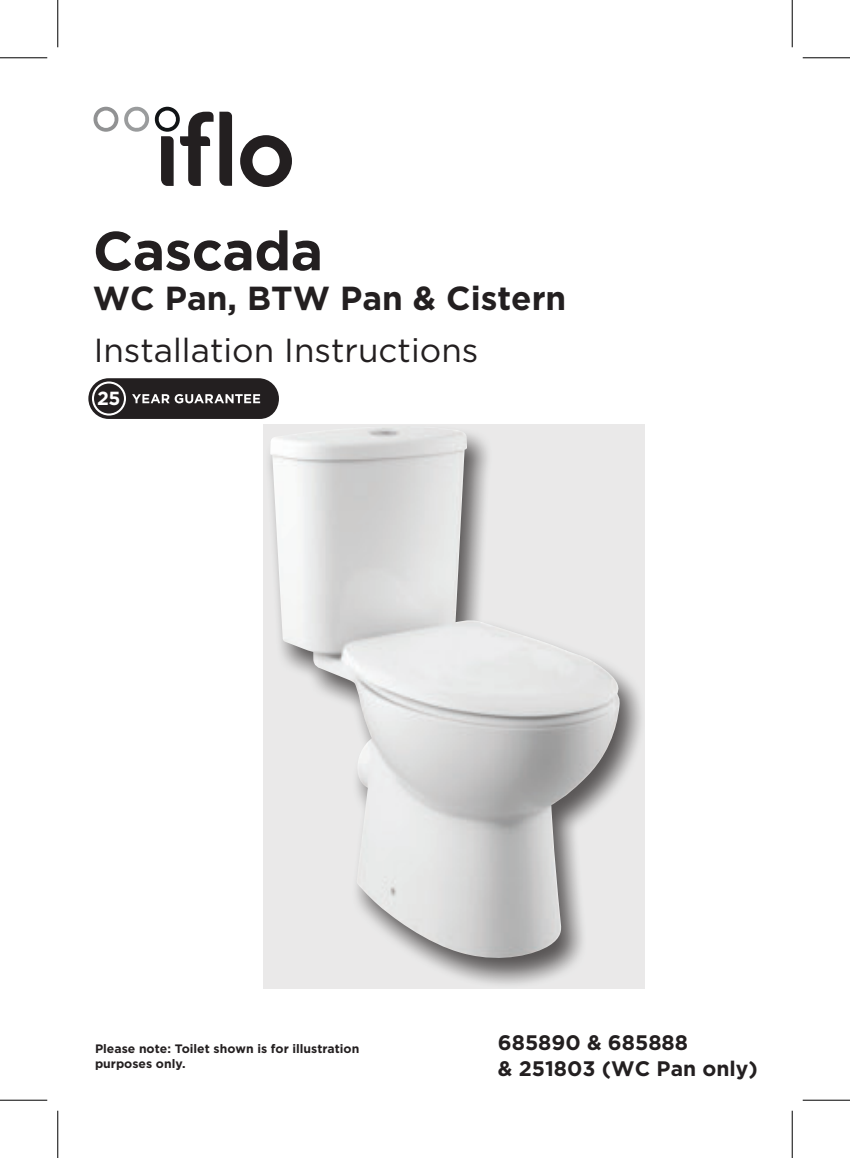
<style>
.page{position:relative;width:850px;height:1158px;background:#fff}
.page>*{position:absolute;margin:0;border:0;box-sizing:border-box;transform-origin:0 0}
.t1{font:700 54.77px "Gotham";letter-spacing:-.01em;color:#231f20}
.t2{font:33.25px "Gotham";color:#231f20}
.t3{font:700 33.25px "Gotham";color:#231f20}
.t4{font:700 21px/25.2px "Gotham";color:#231f20}
.t5{font:700 18.9px "Gotham";color:#fff}
.t6{font:700 12.25px/14.9px "Gotham";color:#231f20}
</style>
<div class="page">
<svg style="left:263px;top:424px;width:381px;height:564px;background:#dfdede"></svg>
<img style="left:270px;top:426px;width:350px;height:531px">
<svg style="left:240px;top:135px;width:52px;height:52px"></svg>
<svg style="left:93px;top:106px;width:139px;height:80px"></svg>
<hr style="left:0;top:57px;width:47px;height:1px;background:#000">
<hr style="left:802px;top:57px;width:48px;height:1px;background:#000">
<hr style="left:0;top:1099px;width:47px;height:1px;background:#000">
<hr style="left:802px;top:1099px;width:48px;height:1px;background:#000">
<hr style="left:57px;top:0;width:1px;height:47px;background:#000">
<hr style="left:57px;top:1110px;width:1px;height:47px;background:#000">
<hr style="left:792px;top:0;width:1px;height:47px;background:#000">
<hr style="left:792px;top:1110px;width:1px;height:47px;background:#000">
<svg style="left:88px;top:378px;width:191px;height:41px;background:#434040"></svg>
<h1 class="t1" style="left:93px;top:219px;width:232px">Cascada</h1>
<h2 class="t3" style="left:93px;top:279px;width:475px">WC Pan, BTW Pan &amp; Cistern</h2>
<h2 class="t2" style="left:94px;top:331px;width:386px">Installation Instructions</h2>
<h3 class="t5" style="left:97px;top:388px;width:25px">25</h3>
<p class="t6" style="left:95px;top:1041px;width:266px">Please note: Toilet shown is for illustration purposes only.</p>
<h3 class="t4" style="left:498px;top:1029px;width:261px">685890 &amp; 685888<br>&amp; 251803 (WC Pan only)</h3>
</div>
